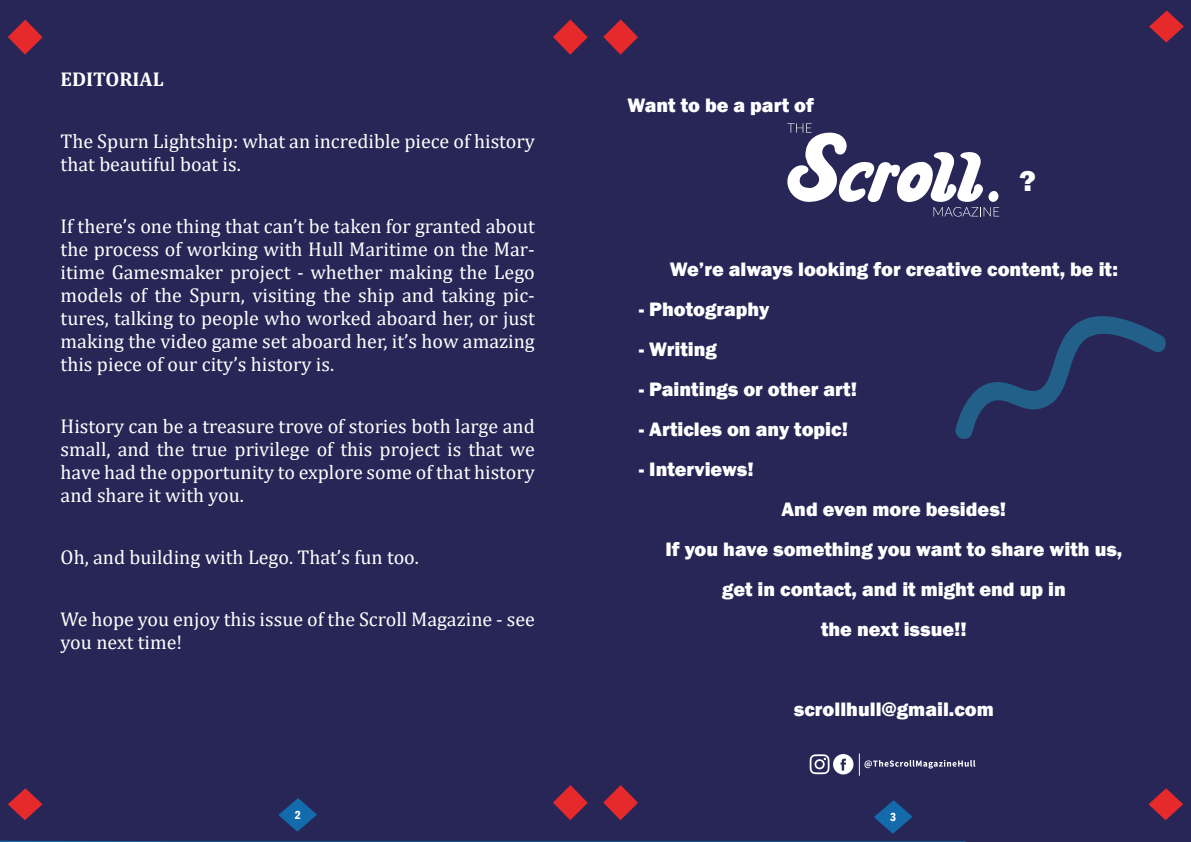
<style>
.page{position:relative;width:1191px;height:842px;background:#fff}
.page>*{position:absolute;margin:0;border:0;box-sizing:border-box;transform-origin:0 0}
.t1{font:800 30px "Franklin Gothic";color:#fff}
.t2{font:20px/23px "Cambria";color:#fff}
.t3{font:800 20px/40px "Franklin Gothic";color:#fff;text-align:center}
.t4{font:700 20px "Cambria";color:#fff}
.t5{font:600 condensed 12px "Franklin Gothic";color:#fff}
</style>
<div class="page">
<div style="left:0;top:0;width:1191px;height:834px;background:#272657"></div>
<svg style="left:0;top:754px;width:914px;height:87px"></svg>
<svg style="left:914px;top:765px;width:277px;height:77px"></svg>
<svg style="left:787px;top:123px;width:212px;height:94px"></svg>
<svg style="left:809px;top:754px;width:44px;height:20px"></svg>
<svg style="left:859px;top:753px;width:116px;height:23px"></svg>
<svg style="left:1149px;top:11px;width:34px;height:32px"></svg>
<svg style="left:603px;top:19px;width:35px;height:36px"></svg>
<svg style="left:553px;top:20px;width:35px;height:35px"></svg>
<svg style="left:8px;top:20px;width:35px;height:35px"></svg>
<svg style="left:955px;top:316px;width:211px;height:123px"></svg>
<svg style="left:0;top:785px;width:1191px;height:52px"></svg>
<p class="t4" style="left:61px;top:65px;width:105px">EDITORIAL</p>
<p class="t2" style="left:61px;top:130px;width:476px">The Spurn Lightship: what an incredible piece of history that beautiful boat is.</p>
<p class="t2" style="left:61px;top:215px;width:476px;text-align:justify">If there’s one thing that can’t be taken for granted about the process of working with Hull Maritime on the Mar&shy;itime Gamesmaker project - whether making the Lego models of the Spurn, visiting the ship and taking pic&shy;tures, talking to people who worked aboard her, or just making the video game set aboard her, it’s how amazing this piece of our city’s history is.</p>
<p class="t2" style="left:61px;top:415px;width:476px;text-align:justify">History can be a treasure trove of stories both large and small, and the true privilege of this project is that we have had the opportunity to explore some of that history and share it with you.</p>
<p class="t2" style="left:61px;top:546px;width:360px">Oh, and building with Lego. That’s fun too.</p>
<p class="t2" style="left:61px;top:608px;width:476px">We hope you enjoy this issue of the Scroll Magazine - see you next time!</p>
<p class="t3" style="left:627px;top:85px;width:188px">Want to be a part of</p>
<h1 class="t1" style="left:1019px;top:161px;width:18px">?</h1>
<p class="t3" style="left:670px;top:249px;width:450px">We’re always looking for creative content, be it:</p>
<p class="t3" style="left:638px;top:289px;width:132px">- Photography</p>
<p class="t3" style="left:638px;top:329px;width:80px">- Writing</p>
<p class="t3" style="left:638px;top:369px;width:220px">- Paintings or other art!</p>
<p class="t3" style="left:638px;top:409px;width:211px">- Articles on any topic!</p>
<p class="t3" style="left:638px;top:449px;width:116px">- Interviews!</p>
<p class="t3" style="left:665px;top:489px;width:458px">And even more besides!<br>If you have something you want to share with us, get in contact, and it might end up in<br>the next issue!!</p>
<p class="t3" style="left:794px;top:689px;width:201px">scrollhull@gmail.com</p>
<p class="t5" style="left:295px;top:807px;width:8px">2</p>
<p class="t5" style="left:890px;top:809px;width:8px">3</p>
</div>
